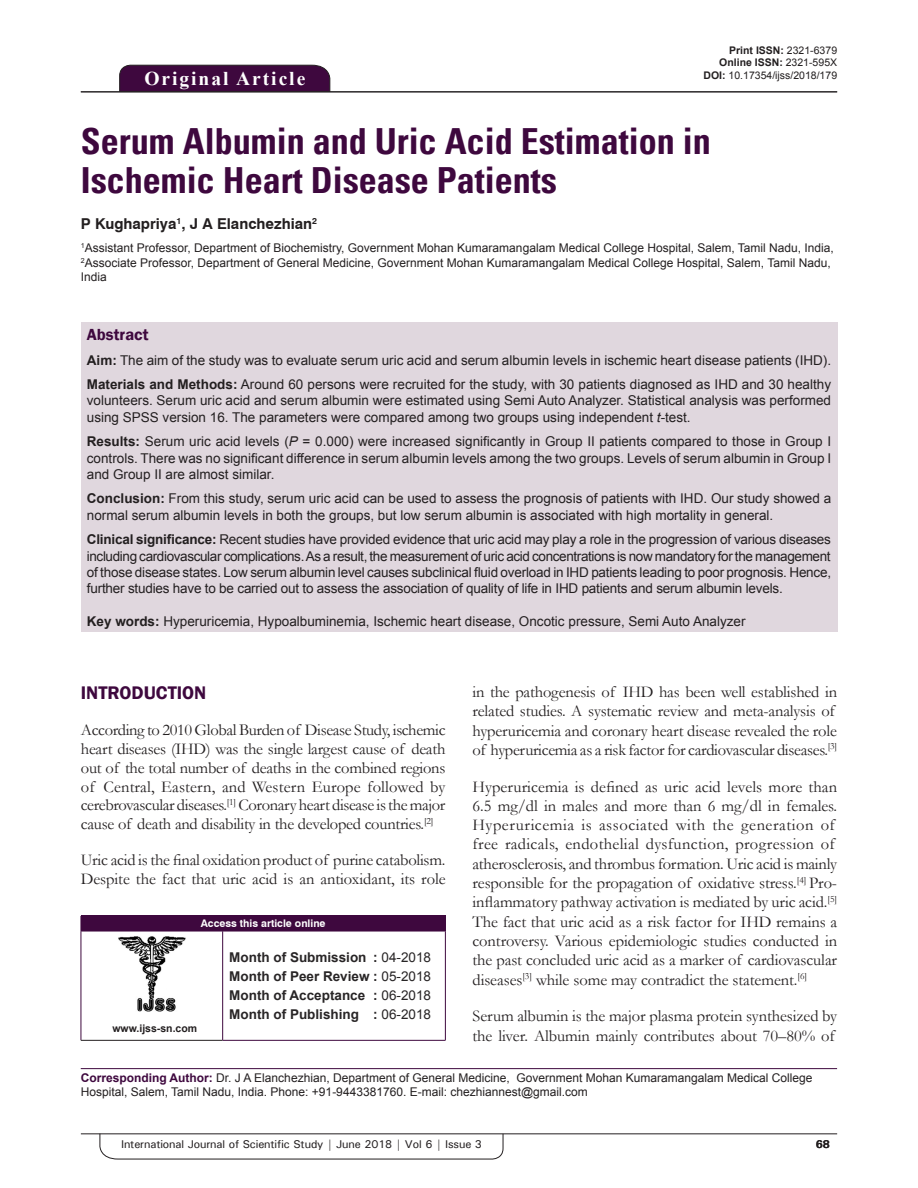
<style>
.page{position:relative;width:918px;height:1188px;background:#fff}
.page>*{position:absolute;margin:0;border:0;box-sizing:border-box;transform-origin:0 0}
.AT{font:700 condensed 36px/39px "Univers";color:#3e083e}
.AH{font:700 19.5px "Times New Roman";letter-spacing:.1em;color:#fff}
.t1{font:600 18.75px "Franklin Gothic";color:#3e083e}
.TX{font:16.5px/19.4px "Garamond";letter-spacing:-.005em;color:#231f20}
.ABSH{font:600 16.5px "Franklin Gothic";color:#3e083e}
.AU{font:700 15px "Swiss 721 BT";color:#231f20}
.ABS{font:13.5px/16.2px "Arial";color:#231f20;text-align:justify}
.HIS{font:700 13.5px/18.8px "Arial";color:#282526;text-align:justify}
.KWD{font:13.5px "Arial";color:#231f20}
.AFF{font:12px/14.4px "Arial";color:#231f20}
.ADD{font:12px/14.4px "Arial";color:#231f20}
.RF{font:500 11.25px "Univers";letter-spacing:-.01em;color:#231f20}
.t2{font:700 11.25px "Univers";color:#231f20}
.DOI{font:700 10.5px "Arial";color:#231f20}
.DOI-2{font:10.5px "Arial";color:#231f20}
.AAO{font:700 10.5px "Swiss 721 BT";color:#fff}
.Web{font:700 10.5px "Arial";color:#231f20}
.s1{font-weight:400}
.s2{font-weight:700}
.s3{font-style:italic}
.s4{font-weight:700;color:#3e083e}
</style>
<div class="page">
<hr style="left:81px;top:1134px;width:756px;height:1px;background:#231f20">
<svg style="left:100px;top:1133px;width:403px;height:26px"></svg>
<div style="left:119px;top:65px;width:211px;height:26px;background:#3e083e"></div>
<hr style="left:81px;top:91px;width:756px;height:1px;background:#231f20">
<div style="left:81px;top:322px;width:756px;height:310px;background:#e0d7de"></div>
<div style="left:81px;top:916px;width:364px;height:15px;background:#3e083e"></div>
<svg style="left:445px;top:916px;width:1px;height:15px"></svg>
<hr style="left:81px;top:931px;width:142px;height:1px;background:#3e083e">
<hr style="left:81px;top:931px;width:1px;height:109px;background:#3e083e">
<hr style="left:81px;top:1040px;width:142px;height:1px;background:#231f20">
<hr style="left:223px;top:931px;width:223px;height:1px;background:#3e083e">
<hr style="left:222px;top:931px;width:1px;height:109px;background:#3e083e">
<hr style="left:445px;top:931px;width:1px;height:109px;background:#3e083e">
<hr style="left:223px;top:1040px;width:223px;height:1px;background:#3e083e">
<img style="left:118px;top:936px;width:68px;height:76px">
<hr style="left:81px;top:1068px;width:756px;height:1px;background:#3e083e">
<p class="AH" style="left:144px;top:64px;width:162px">Original Article</p>
<p class="DOI" style="left:729px;top:42px;width:109px">Print ISSN: <span class="s1">2321-6379</span></p>
<p class="DOI" style="left:719px;top:55px;width:119px">Online ISSN: <span class="s1">2321-595X</span></p>
<p class="DOI-2" style="left:704px;top:68px;width:135px"><span class="s2">DOI:</span> 10.17354/ijss/2018/179</p>
<p class="AT" style="left:81px;top:122px;width:631px">Serum Albumin and Uric Acid Estimation in<br>Ischemic Heart Disease Patients</p>
<p class="AU" style="left:81px;top:215px;width:238px">P Kughapriya<sup>1</sup>, J A Elanchezhian<sup>2</sup></p>
<p class="AFF" style="left:81px;top:241px;width:755px"><sup>1</sup>Assistant Professor, Department of Biochemistry, Government Mohan Kumaramangalam Medical College Hospital, Salem, Tamil Nadu, India,<br><sup>2</sup>Associate Professor, Department of General Medicine, Government Mohan Kumaramangalam Medical College Hospital, Salem, Tamil Nadu,<br>India</p>
<p class="ABSH" style="left:87px;top:324px;width:63px">Abstract</p>
<p class="ABS" style="left:87px;top:352px;width:746px"><span class="s2">Aim:</span> The aim of the study was to evaluate serum uric acid and serum albumin levels in ischemic heart disease patients (IHD).</p>
<p class="ABS" style="left:87px;top:376px;width:746px"><span class="s2">Materials and Methods:</span> Around 60 persons were recruited for the study, with 30 patients diagnosed as IHD and 30 healthy volunteers. Serum uric acid and serum albumin were estimated using Semi Auto Analyzer. Statistical analysis was performed using SPSS version 16. The parameters were compared among two groups using independent <span class="s3">t</span>-test.</p>
<p class="ABS" style="left:87px;top:433px;width:746px"><span class="s2">Results:</span> Serum uric acid levels (<span class="s3">P</span> = 0.000) were increased significantly in Group II patients compared to those in Group I controls. There was no significant difference in serum albumin levels among the two groups. Levels of serum albumin in Group I and Group II are almost similar.</p>
<p class="ABS" style="left:87px;top:491px;width:746px"><span class="s2">Conclusion:</span> From this study, serum uric acid can be used to assess the prognosis of patients with IHD. Our study showed a normal serum albumin levels in both the groups, but low serum albumin is associated with high mortality in general.</p>
<p class="ABS" style="left:87px;top:531px;width:746px"><span class="s2">Clinical significance:</span> Recent studies have provided evidence that uric acid may play a role in the progression of various diseases including cardiovascular complications. As a result, the measurement of uric acid concentrations is now mandatory for the management of those disease states. Low serum albumin level causes subclinical fluid overload in IHD patients leading to poor prognosis. Hence, further studies have to be carried out to assess the association of quality of life in IHD patients and serum albumin levels.</p>
<p class="KWD" style="left:87px;top:612px;width:660px"><span class="s2">Key words:</span> Hyperuricemia, Hypoalbuminemia, Ischemic heart disease, Oncotic pressure, Semi Auto Analyzer</p>
<h1 class="t1" style="left:81px;top:681px;width:127px">INTRODUCTION</h1>
<p class="TX" style="left:81px;top:720px;width:366px;line-height:18.8px;text-align:justify">According to 2010 Global Burden of Disease Study, ischemic heart diseases (IHD) was the single largest cause of death out of the total number of deaths in the combined regions of Central, Eastern, and Western Europe followed by cerebrovascular diseases.<sup>[1]</sup> Coronary heart disease is the major cause of death and disability in the developed countries.<sup>[2]</sup></p>
<p class="TX" style="left:81px;top:850px;width:366px;line-height:18.8px">Uric acid is the final oxidation product of purine catabolism.<br>Despite the fact that uric acid is an antioxidant, its role</p>
<p class="AAO" style="left:201px;top:917px;width:126px">Access this article online</p>
<p class="Web" style="left:112px;top:1021px;width:86px">www.ijss-sn.com</p>
<p class="HIS" style="left:229px;top:948px;width:203px">Month of Submission : <span class="s1">04-2018<br></span>Month of Peer Review : <span class="s1">05-2018<br></span>Month of Acceptance : <span class="s1">06-2018<br></span>Month of Publishing : <span class="s1">06-2018</span></p>
<p class="TX" style="left:473px;top:682px;width:366px">in the pathogenesis of IHD has been well established in related studies. A systematic review and meta-analysis of hyperuricemia and coronary heart disease revealed the role of hyperuricemia as a risk factor for cardiovascular diseases.<sup>[3]</sup></p>
<p class="TX" style="left:473px;top:776px;width:366px">Hyperuricemia is defined as uric acid levels more than 6.5 mg/dl in males and more than 6 mg/dl in females.<br>Hyperuricemia is associated with the generation of free radicals, endothelial dysfunction, progression of atherosclerosis, and thrombus formation. Uric acid is mainly responsible for the propagation of oxidative stress.<sup>[4]</sup> Pro&shy;inflammatory pathway activation is mediated by uric acid.<sup>[5] </sup>The fact that uric acid as a risk factor for IHD remains a controversy. Various epidemiologic studies conducted in the past concluded uric acid as a marker of cardiovascular diseases<sup>[3]</sup> while some may contradict the statement.<sup>[6]</sup></p>
<p class="TX" style="left:473px;top:1006px;width:366px">Serum albumin is the major plasma protein synthesized by the liver. Albumin mainly contributes about 70–80% of</p>
<p class="ADD" style="left:81px;top:1070px;width:733px"><span class="s4">Corresponding Author:</span> Dr. J A Elanchezhian, Department of General Medicine, Government Mohan Kumaramangalam Medical College<br>Hospital, Salem, Tamil Nadu, India. Phone: +91-9443381760. E-mail: chezhiannest@gmail.com</p>
<p class="RF" style="left:121px;top:1137px;width:363px">International Journal of Scientific Study | June 2018 | Vol 6 | Issue 3</p>
<p class="t2" style="left:816px;top:1137px;width:16px">68</p>
</div>
